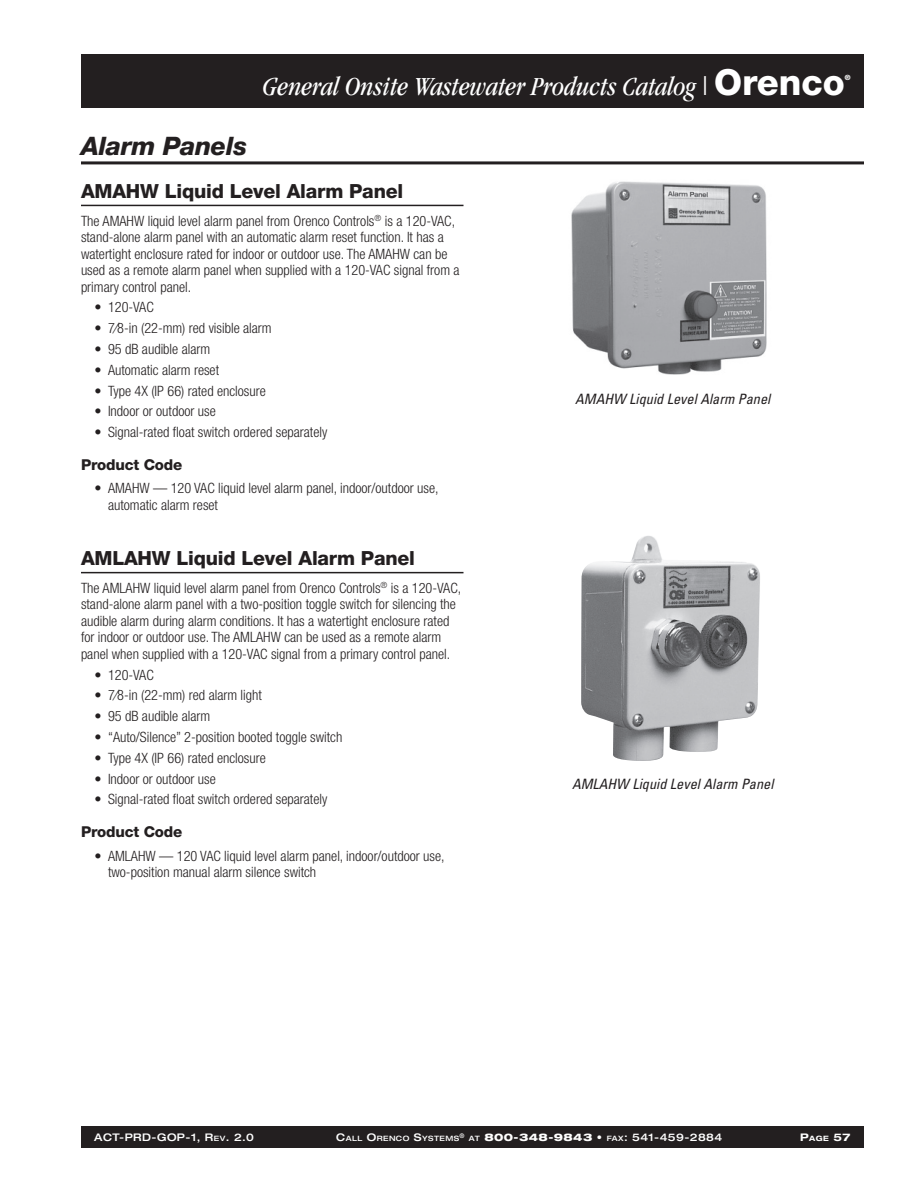
<style>
.page{position:relative;width:918px;height:1188px;background:#fff}
.page>*{position:absolute;margin:0;border:0;box-sizing:border-box;transform-origin:0 0}
.t1{font:italic condensed 27px "Garamond";color:#fff}
.t2{font:italic 800 25.5px "Helvetica Neue";letter-spacing:-.01em;color:#231f20}
.t3{font:800 19.5px "Helvetica Neue";letter-spacing:-.01em;color:#231f20}
.t4{font:800 15px "Helvetica Neue";letter-spacing:-.01em;color:#231f20}
.t5{font:300 condensed 14.25px/16.5px "Helvetica Neue";color:#231f20}
.t6{font:italic condensed 14.25px "Univers";color:#231f20}
.t7{font:500 expanded 10.5px "Helvetica Neue";letter-spacing:.04em;color:#fff}
.t8{font:700 expanded 10.5px "Helvetica Neue";color:#fff}
.t9{font:500 expanded 7.35px "Helvetica Neue";letter-spacing:.055em;color:#fff}
.t10{font:800 7.2px "Helvetica Neue";color:#fff}
.t11{font:500 expanded 6.3px "Helvetica Neue";color:#fff}
.s1{font-family:"Helvetica Neue";font-weight:800;font-style:normal;font-stretch:normal;font-size:36px}
.s2{font-size:7.35px}
.s3{font-size:10.5px}
.s4{font-weight:800}
</style>
<div class="page">
<div style="left:81px;top:54px;width:783px;height:54px;background:#231f20"></div>
<div style="left:81px;top:1126px;width:783px;height:22px;background:#231f20"></div>
<img style="left:483px;top:164px;width:377px;height:211px">
<hr style="left:81px;top:161px;width:783px;height:3px;background:#231f20">
<hr style="left:81px;top:205px;width:383px;height:1px;background:#231f20">
<hr style="left:81px;top:572px;width:383px;height:1px;background:#231f20">
<img style="left:581px;top:536px;width:179px;height:225px">
<h1 class="t1" style="left:263px;top:75px;width:584px">General Onsite Wastewater Products Catalog | <span class="s1">Orenco</span></h1>
<p class="t10" style="left:845px;top:75px;width:7px">®</p>
<h2 class="t2" style="left:81px;top:137px;width:168px">Alarm Panels</h2>
<h3 class="t3" style="left:81px;top:184px;width:324px">AMAHW Liquid Level Alarm Panel</h3>
<p class="t5" style="left:81px;top:214px;width:380px">The AMAHW liquid level alarm panel from Orenco Controls<sup>®</sup> is a 120-VAC, stand-alone alarm panel with an automatic alarm reset function. It has a watertight enclosure rated for indoor or outdoor use. The AMAHW can be used as a remote alarm panel when supplied with a 120-VAC signal from a primary control panel.</p>
<p class="t5" style="left:95px;top:301px;width:61px">• 120-VAC</p>
<p class="t5" style="left:95px;top:322px;width:179px">• 7⁄8-in (22-mm) red visible alarm</p>
<p class="t5" style="left:95px;top:342px;width:117px">• 95 dB audible alarm</p>
<p class="t5" style="left:95px;top:363px;width:126px">• Automatic alarm reset</p>
<p class="t5" style="left:95px;top:384px;width:173px">• Type 4X (IP 66) rated enclosure</p>
<p class="t5" style="left:95px;top:405px;width:123px">• Indoor or outdoor use</p>
<p class="t5" style="left:95px;top:426px;width:234px">• Signal-rated float switch ordered separately</p>
<p class="t4" style="left:81px;top:459px;width:103px">Product Code</p>
<p class="t5" style="left:108px;top:482px;width:332px;text-indent:-14px">• AMAHW — 120 VAC liquid level alarm panel, indoor/outdoor use, automatic alarm reset</p>
<h3 class="t3" style="left:81px;top:551px;width:335px">AMLAHW Liquid Level Alarm Panel</h3>
<p class="t5" style="left:81px;top:581px;width:382px">The AMLAHW liquid level alarm panel from Orenco Controls<sup>®</sup> is a 120-VAC, stand-alone alarm panel with a two-position toggle switch for silencing the audible alarm during alarm conditions. It has a watertight enclosure rated for indoor or outdoor use. The AMLAHW can be used as a remote alarm panel when supplied with a 120-VAC signal from a primary control panel.</p>
<p class="t5" style="left:95px;top:668px;width:61px">• 120-VAC</p>
<p class="t5" style="left:95px;top:689px;width:169px">• 7⁄8-in (22-mm) red alarm light</p>
<p class="t5" style="left:95px;top:710px;width:117px">• 95 dB audible alarm</p>
<p class="t5" style="left:95px;top:730px;width:249px">• “Auto/Silence” 2-position booted toggle switch</p>
<p class="t5" style="left:95px;top:751px;width:173px">• Type 4X (IP 66) rated enclosure</p>
<p class="t5" style="left:95px;top:772px;width:123px">• Indoor or outdoor use</p>
<p class="t5" style="left:95px;top:793px;width:234px">• Signal-rated float switch ordered separately</p>
<p class="t4" style="left:81px;top:827px;width:103px">Product Code</p>
<p class="t5" style="left:108px;top:849px;width:338px;text-indent:-14px">• AMLAHW — 120 VAC liquid level alarm panel, indoor/outdoor use, two-position manual alarm silence switch</p>
<p class="t6" style="left:575px;top:394px;width:197px">AMAHW Liquid Level Alarm Panel</p>
<p class="t6" style="left:572px;top:778px;width:203px">AMLAHW Liquid Level Alarm Panel</p>
<p class="t7" style="left:94px;top:1133px;width:161px">ACT-PRD-GOP-1, R<span class="s2">EV</span>. 2.0</p>
<p class="t9" style="left:336px;top:1136px;width:124px"><span class="s3">C</span>ALL <span class="s3">O</span>RENCO <span class="s3">S</span>YSTEMS</p>
<p class="t11" style="left:460px;top:1133px;width:7px">®</p>
<p class="t7" style="left:469px;top:1134px;width:255px"><span class="s2">AT</span> <span class="s4">800-348-9843</span> • <span class="s2">FAX</span>: 541-459-2884</p>
<p class="t8" style="left:800px;top:1134px;width:52px">P<span class="s2">AGE</span> 57</p>
</div>
